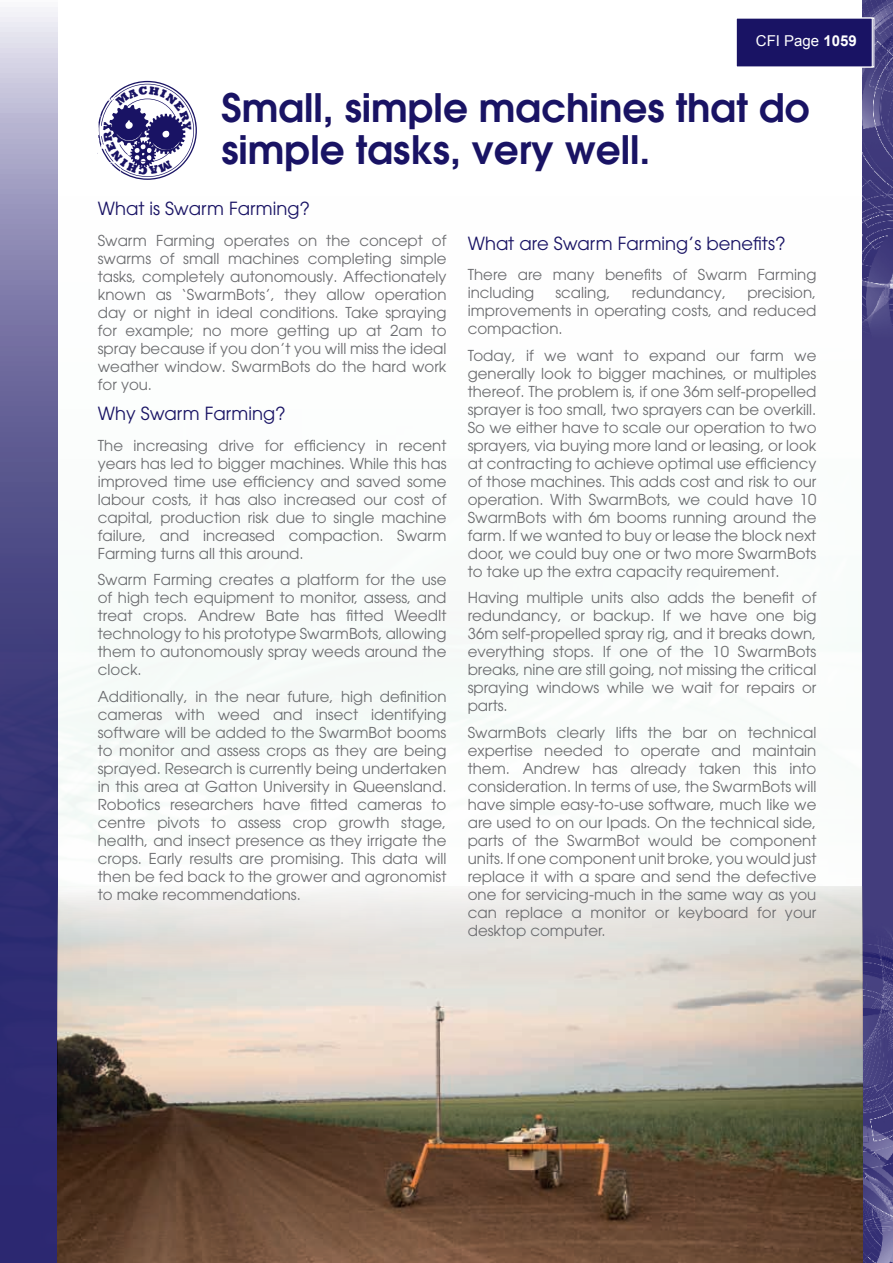
<style>
.page{position:relative;width:893px;height:1263px;background:#fff}
.page>*{position:absolute;margin:0;border:0;box-sizing:border-box;transform-origin:0 0}
.t1{font:600 39px/42px "Avant Garde";color:#191364}
.t2{font:18px "Avant Garde";color:#191364}
.t3{font:15px/18px "Avant Garde";color:#6c6d70;text-align:justify}
.t4{font:15px "Arial";color:#fff}
.s1{font-weight:700}
</style>
<div class="page">
<img style="left:0;top:0;width:893px;height:1263px">
<div style="left:736px;top:18px;width:137px;height:50px;background:#191364;border:1px solid #fff"></div>
<img style="left:57px;top:887px;width:806px;height:376px">
<svg style="left:98px;top:81px;width:99px;height:99px"></svg>
<p class="t4" style="left:756px;top:33px;width:102px">CFI Page <span class="s1">1059</span></p>
<h1 class="t1" style="left:221px;top:86px;width:590px">Small, simple machines that do simple tasks, very well.</h1>
<p class="t2" style="left:98px;top:198px;width:214px">What is Swarm Farming?</p>
<p class="t3" style="left:98px;top:231px;width:350px">Swarm Farming operates on the concept of swarms of small machines completing simple tasks, completely autonomously. Affectionately known as ‘SwarmBots’, they allow operation day or night in ideal conditions. Take spraying for example; no more getting up at 2am to spray because if you don’t you will miss the ideal weather window. SwarmBots do the hard work for you.</p>
<p class="t2" style="left:98px;top:403px;width:190px">Why Swarm Farming?</p>
<p class="t3" style="left:98px;top:436px;width:350px">The increasing drive for efficiency in recent years has led to bigger machines. While this has improved time use efficiency and saved some labour costs, it has also increased our cost of capital, production risk due to single machine failure, and increased compaction. Swarm Farming turns all this around.</p>
<p class="t3" style="left:98px;top:571px;width:350px">Swarm Farming creates a platform for the use of high tech equipment to monitor, assess, and treat crops. Andrew Bate has fitted WeedIt technology to his prototype SwarmBots, allowing them to autonomously spray weeds around the clock.</p>
<p class="t3" style="left:98px;top:687px;width:350px">Additionally, in the near future, high definition cameras with weed and insect identifying software will be added to the SwarmBot booms to monitor and assess crops as they are being sprayed. Research is currently being undertaken in this area at Gatton University in Queensland.<br>Robotics researchers have fitted cameras to centre pivots to assess crop growth stage, health, and insect presence as they irrigate the crops. Early results are promising. This data will then be fed back to the grower and agronomist to make recommendations.</p>
<p class="t2" style="left:468px;top:232px;width:319px">What are Swarm Farming’s benefits?</p>
<p class="t3" style="left:468px;top:266px;width:350px">There are many benefits of Swarm Farming including</p>
<p class="t3" style="left:468px;top:284px;width:350px;text-indent:280px">precision, improvements in operating costs, and reduced compaction.</p>
<p class="t3" style="left:468px;top:346px;width:350px">Today, if we want to expand our farm we generally look to bigger machines, or multiples thereof. The problem is, if one 36m self-propelled sprayer is too small, two sprayers can be overkill.<br>So we either have to scale our operation to two sprayers, via buying more land or leasing, or look at contracting to achieve optimal use efficiency of those machines. This adds cost and risk to our operation. With SwarmBots, we could have 10<br>SwarmBots with 6m booms running around the farm. If we wanted to buy or lease the block next door, we could buy one or two more SwarmBots to take up the extra capacity requirement.</p>
<p class="t3" style="left:468px;top:589px;width:350px">Having multiple units also adds the benefit of redundancy, or backup. If we have one big 36m self-propelled spray rig, and it breaks down, everything stops. If one of the 10 SwarmBots breaks, nine are still going, not missing the critical spraying windows while we wait for repairs or parts.</p>
<p class="t3" style="left:468px;top:723px;width:350px">SwarmBots clearly lifts the bar on technical expertise needed to operate and maintain them. Andrew has already taken this into consideration. In terms of use, the SwarmBots will have simple easy-to-use software, much like we are used to on our Ipads. On the technical side, parts of the SwarmBot would be component units. If one component unit broke, you would just replace it with a spare and send the defective one for servicing-much in the same way as you can replace a monitor or keyboard for your desktop computer.</p>
<p class="t3" style="left:555px;top:284px;width:57px">scaling,</p>
<p class="t3" style="left:632px;top:284px;width:96px">redundancy,</p>
</div>
